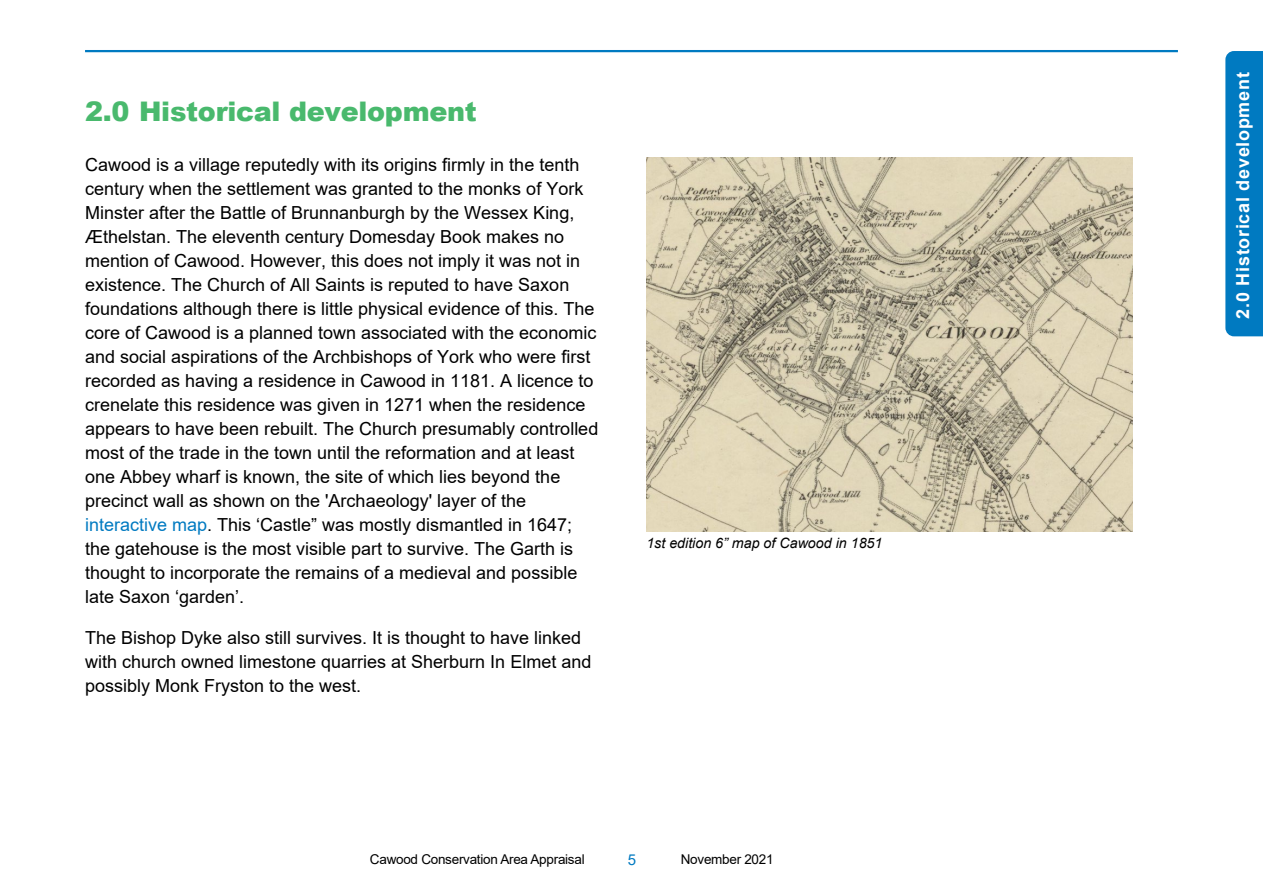
<style>
.page{position:relative;width:1263px;height:893px;background:#fff}
.page>*{position:absolute;margin:0;border:0;box-sizing:border-box;transform-origin:0 0}
.t1{font:900 27px "Arial";letter-spacing:-.01em;color:#49b96d}
.t2{font:18px/24px "Arial";color:#000}
.t3{font:700 18px "Arial";letter-spacing:.04em;color:#fff}
.t4{font:15px "Arial";color:#007ac1}
.t5{font:italic 14.25px "Arial";color:#000}
.t6{font:13.5px "Arial";letter-spacing:-.02em;color:#000}
.s1{color:#007ac1}
</style>
<div class="page">
<hr style="left:85px;top:50px;width:1093px;height:2px;background:#007ac1">
<div style="left:1225px;top:51px;width:38px;height:285px;background:#007ac1"></div>
<img style="left:646px;top:158px;width:486px;height:373px">
<h2 class="t1" style="left:85px;top:92px;width:393px">2.0 Historical development</h2>
<p class="t2" style="left:85px;top:152px;width:496px">Cawood is a village reputedly with its origins firmly in the tenth</p>
<p class="t2" style="left:85px;top:176px;width:513px">century when the settlement was granted to the monks of York Minster after the Battle of Brunnanburgh by the Wessex King, Æthelstan. The eleventh century Domesday Book makes no mention of Cawood. However, this does not imply it was not in existence. The Church of All Saints is reputed to have Saxon foundations although there is little physical evidence of this. The core of Cawood is a planned town associated with the economic</p>
<p class="t2" style="left:85px;top:344px;width:507px">and social aspirations of the Archbishops of York who were first</p>
<p class="t2" style="left:85px;top:368px;width:515px">recorded as having a residence in Cawood in 1181. A licence to crenelate this residence was given in 1271 when the residence appears to have been rebuilt. The Church presumably controlled most of the trade in the town until the reformation and at least one Abbey wharf is known, the site of which lies beyond the precinct wall as shown on the 'Archaeology' layer of the <span class="s1">interactive map</span>. This ‘Castle” was mostly dismantled in 1647; the gatehouse is the most visible part to survive. The Garth is thought to incorporate the remains of a medieval and possible late Saxon ‘garden’.</p>
<p class="t2" style="left:85px;top:625px;width:508px">The Bishop Dyke also still survives. It is thought to have linked with church owned limestone quarries at Sherburn In Elmet and possibly Monk Fryston to the west.</p>
<p class="t5" style="left:646px;top:534px;width:238px">1st edition 6” map of Cawood in 1851</p>
<p class="t6" style="left:370px;top:850px;width:216px">Cawood Conservation Area Appraisal</p>
<p class="t4" style="left:628px;top:849px;width:10px">5</p>
<p class="t6" style="left:681px;top:850px;width:94px">November 2021</p>
<p class="t3" style="left:1230px;top:318px;width:248px;rotate:-90deg">2.0 Historical development</p>
</div>
